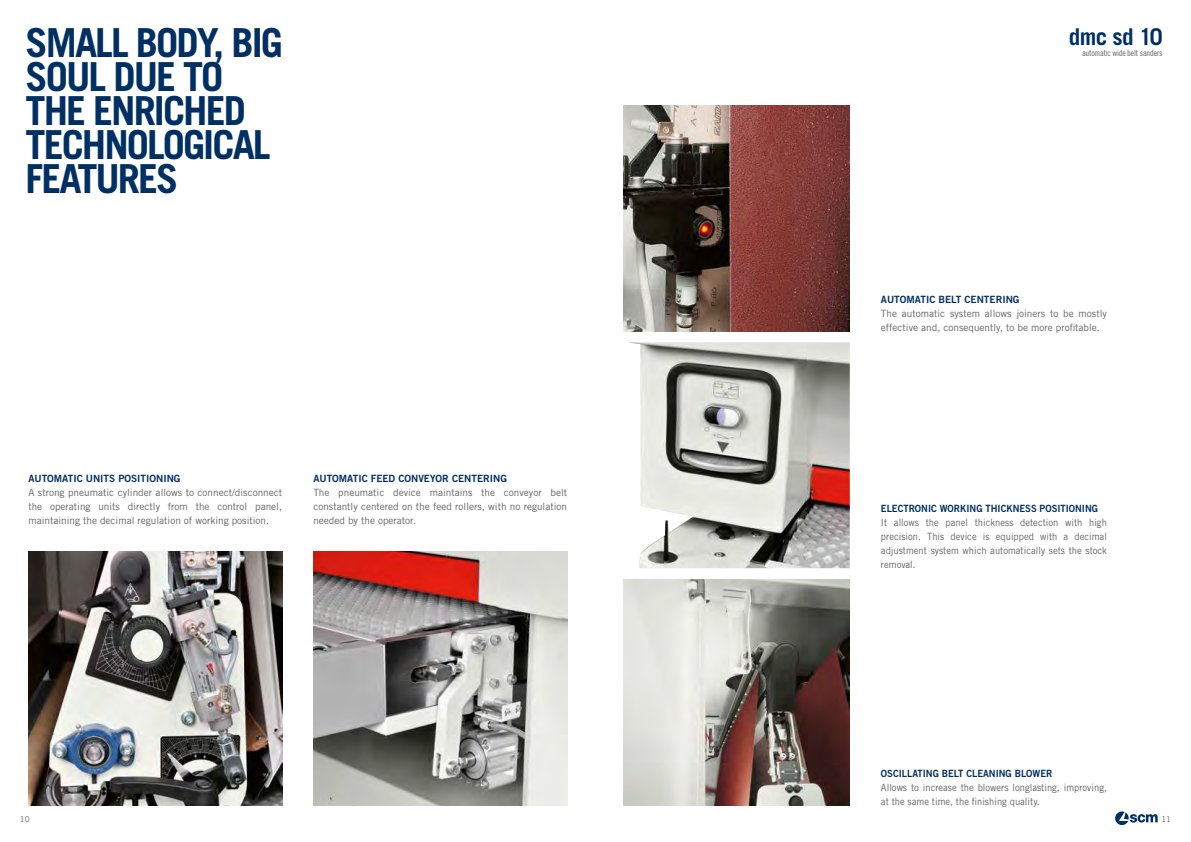
<style>
.page{position:relative;width:1191px;height:842px;background:#fff}
.page>*{position:absolute;margin:0;border:0;box-sizing:border-box;transform-origin:0 0}
.t1{font:700 40px/34px "Trade Gothic LT Std";letter-spacing:-.05em;color:#003063}
.t2{font:700 23.1px "Trade Gothic LT Std";letter-spacing:-.03em;color:#003063}
.t3{font:10px/14px "Trade Gothic LT Std";color:#646363;text-align:justify}
.t4{font:10px/14px "Trade Gothic LT Std";color:#646363;text-align:justify;scale:.94 1}
.t5{font:10px "Trade Gothic LT Std Bd 2";color:#003063}
.t6{font:10px "Trade Gothic LT Std Bd 2";color:#003063;scale:.94 1}
.t7{font:8.5px "Trade Gothic LT Std Cn 18";letter-spacing:-.02em;color:#646363}
.t8{font:8px "Trade Gothic LT Std";color:#646363}
</style>
<div class="page">
<img style="left:624px;top:579px;width:225px;height:226px">
<img style="left:624px;top:105px;width:225px;height:226px">
<img style="left:629px;top:342px;width:220px;height:226px">
<img style="left:313px;top:552px;width:254px;height:253px">
<img style="left:28px;top:552px;width:254px;height:253px">
<svg style="left:1115px;top:811px;width:42px;height:14px"></svg>
<h1 class="t1" style="left:26px;top:25px;width:259px">SMALL BODY, BIG<br>SOUL DUE TO<br>THE ENRICHED<br>TECHNOLOGICAL<br>FEATURES</h1>
<p class="t5" style="left:28px;top:472px;width:154px">AUTOMATIC UNITS POSITIONING</p>
<p class="t3" style="left:28px;top:485px;width:255px">A strong pneumatic cylinder allows to connect/disconnect the operating units directly from the control panel, maintaining the decimal regulation of working position.</p>
<p class="t5" style="left:313px;top:472px;width:195px">AUTOMATIC FEED CONVEYOR CENTERING</p>
<p class="t3" style="left:313px;top:485px;width:255px">The pneumatic device maintains the conveyor belt constantly centered on the feed rollers, with no regulation needed by the operator.</p>
<h2 class="t2" style="left:1068px;top:23px;width:95px">dmc sd 10</h2>
<p class="t7" style="left:1082px;top:47px;width:82px">automatic wide belt sanders</p>
<p class="t5" style="left:881px;top:293px;width:140px">AUTOMATIC BELT CENTERING</p>
<p class="t3" style="left:881px;top:306px;width:227px">The automatic system allows joiners to be mostly effective and, consequently, to be more profitable.</p>
<p class="t6" style="left:881px;top:502px;width:232px">ELECTRONIC WORKING THICKNESS POSITIONING</p>
<p class="t4" style="left:881px;top:515px;width:242px">It allows the panel thickness detection with high precision. This device is equipped with a decimal adjustment system which automatically sets the stock removal.</p>
<p class="t6" style="left:881px;top:767px;width:184px">OSCILLATING BELT CLEANING BLOWER</p>
<p class="t4" style="left:881px;top:781px;width:242px">Allows to increase the blowers longlasting, improving, at the same time, the finishing quality.</p>
<p class="t8" style="left:20px;top:814px;width:11px">10</p>
<p class="t8" style="left:1161px;top:814px;width:11px">11</p>
</div>
